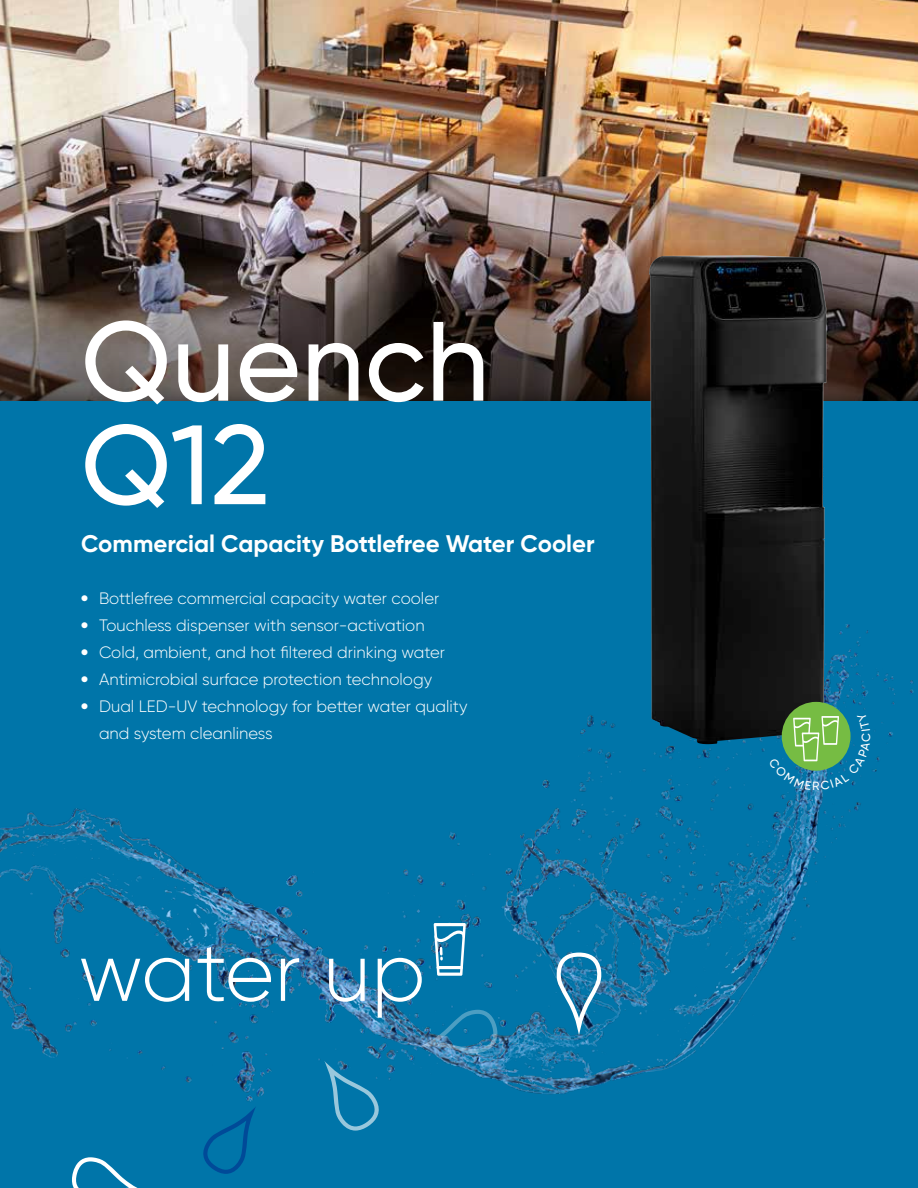
<style>
.page{position:relative;width:918px;height:1188px;background:#fff}
.page>*{position:absolute;margin:0;border:0;box-sizing:border-box;transform-origin:0 0}
.t1{font:500 112.5px/103.5px "Gilroy";color:#fff}
.t2{font:700 24px "Gilroy";color:#fff}
.t3{font:300 16.5px/27px "Gilroy";color:#fff}
.s1{font-weight:800}
</style>
<div class="page">
<div style="left:0;top:401px;width:918px;height:787px;background:#0075a9"></div>
<img style="left:0;top:624px;width:914px;height:478px">
<svg style="left:81px;top:958px;width:108px;height:44px"></svg>
<svg style="left:198px;top:947px;width:73px;height:56px"></svg>
<svg style="left:281px;top:958px;width:18px;height:43px"></svg>
<svg style="left:329px;top:959px;width:36px;height:43px"></svg>
<svg style="left:378px;top:923px;width:121px;height:130px"></svg>
<svg style="left:72px;top:1157px;width:66px;height:31px"></svg>
<svg style="left:203px;top:1107px;width:53px;height:67px"></svg>
<svg style="left:324px;top:1061px;width:56px;height:70px"></svg>
<svg style="left:555px;top:953px;width:48px;height:83px"></svg>
<img style="left:0;top:0;width:918px;height:242px">
<img style="left:0;top:242px;width:918px;height:159px">
<img style="left:649px;top:255px;width:177px;height:489px">
<div style="left:782px;top:702px;width:69px;height:69px;background:#76bc43;border-radius:50%"></div>
<svg style="left:769px;top:712px;width:101px;height:79px"></svg>
<h1 class="t1" style="left:81px;top:309px;width:410px">Quench<br>Q12</h1>
<h2 class="t2" style="left:81px;top:529px;width:515px">Commercial Capacity Bottlefree Water Cooler</h2>
<p class="t3" style="left:81px;top:585px;width:360px"><span class="s1">•</span> Bottlefree commercial capacity water cooler</p>
<p class="t3" style="left:81px;top:612px;width:345px"><span class="s1">•</span> Touchless dispenser with sensor-activation</p>
<p class="t3" style="left:81px;top:639px;width:366px"><span class="s1">•</span> Cold, ambient, and hot filtered drinking water</p>
<p class="t3" style="left:81px;top:666px;width:353px"><span class="s1">•</span> Antimicrobial surface protection technology</p>
<p class="t3" style="left:99px;top:693px;width:370px;text-indent:-18px"><span class="s1">•</span> Dual LED-UV technology for better water quality and system cleanliness</p>
</div>
